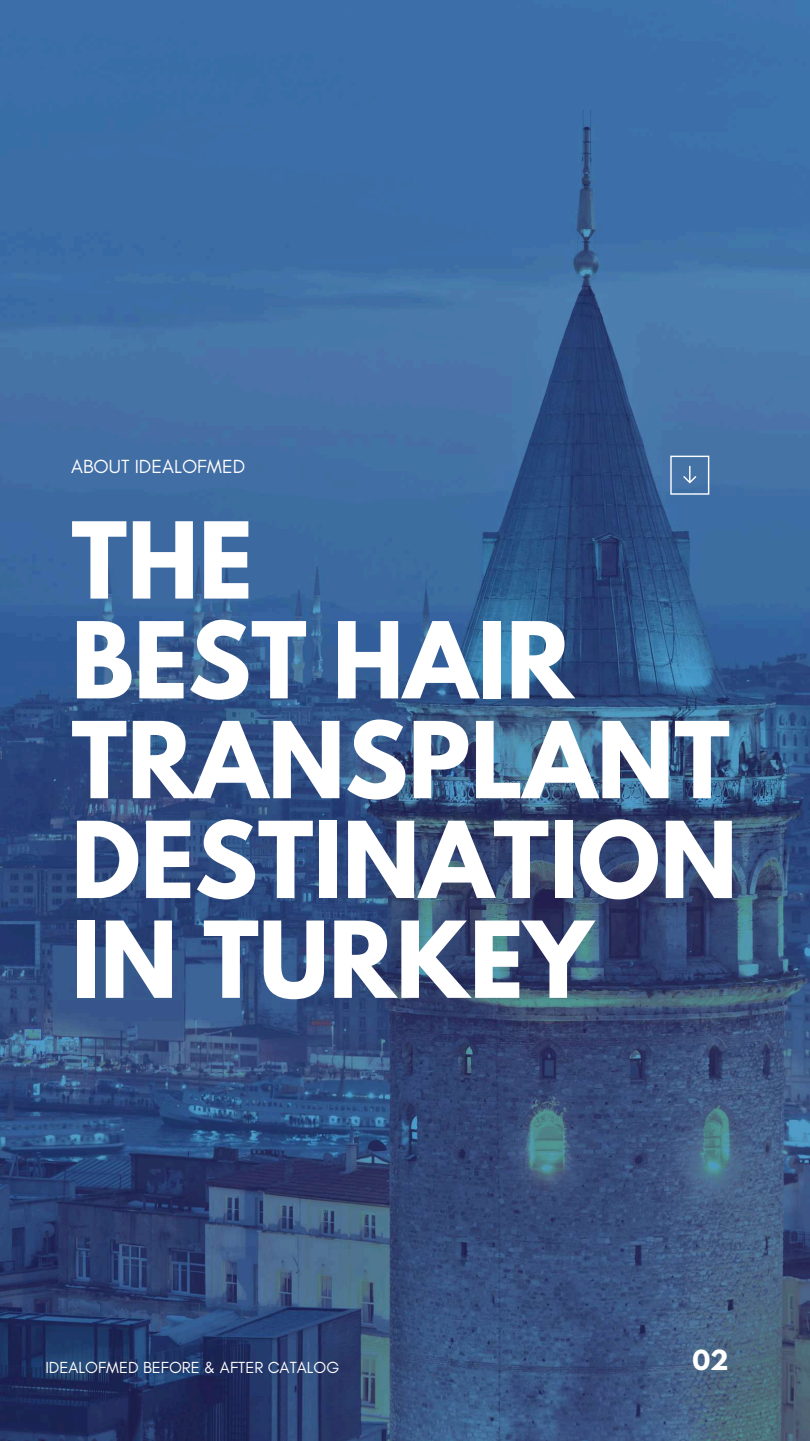
<style>
.page{position:relative;width:810px;height:1441px;background:#fff}
.page>*{position:absolute;margin:0;border:0;box-sizing:border-box;transform-origin:0 0}
.t1{font:700 93.7px/99.8px "League Spartan";color:#fff}
.t2{font:700 24.5px "League Spartan";color:#fff}
.t3{font:19.3px "Glacial Indifference";color:#fff}
.t4{font:16.3px "Glacial Indifference";color:#fff}
</style>
<div class="page">
<img style="left:0;top:0;width:810px;height:1440px">
<svg style="left:670px;top:455px;width:39px;height:39px;background:#5f86b2"></svg>
<p class="t3" style="left:71px;top:455px;width:175px">ABOUT IDEALOFMED</p>
<p class="t1" style="left:71px;top:523px;width:668px">THE<br>BEST HAIR<br>TRANSPLANT<br>DESTINATION<br>IN TURKEY</p>
<p class="t4" style="left:45px;top:1357px;width:296px">IDEALOFMED BEFORE &amp; AFTER CATALOG</p>
<p class="t2" style="left:692px;top:1347px;width:38px">02</p>
</div>
